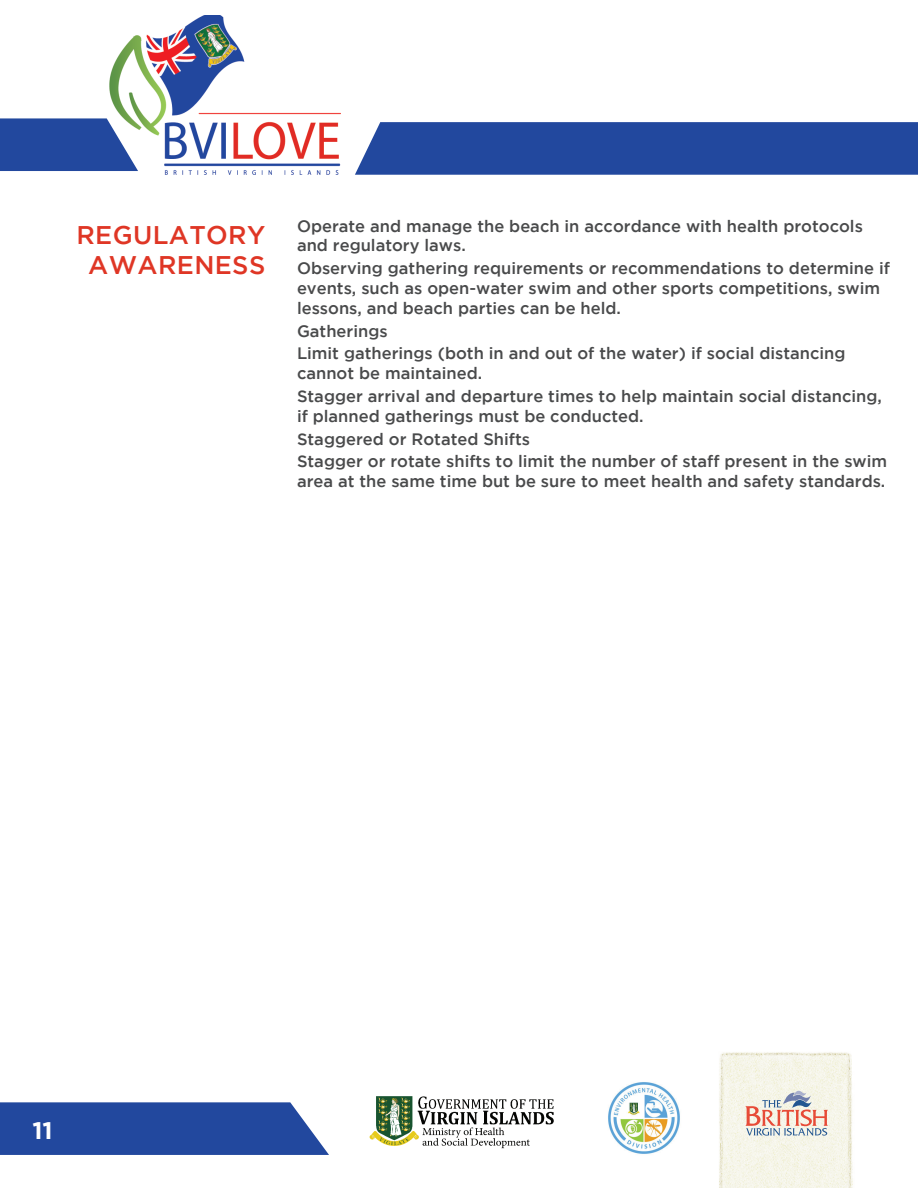
<style>
.page{position:relative;width:918px;height:1188px;background:#fff}
.page>*{position:absolute;margin:0;border:0;box-sizing:border-box;transform-origin:0 0}
.t1{font:500 25.5px/30.6px "Gotham";letter-spacing:.015em;color:#df3625;text-align:center}
.t2{font:700 24px "Gotham";color:#fff}
.t3{font:500 16.5px/19.8px "Gotham";color:#494a4b}
</style>
<div class="page">
<img style="left:109px;top:15px;width:232px;height:159px">
<svg style="left:0;top:118px;width:138px;height:53px;background:#3b5da7"></svg>
<div style="left:355px;top:122px;width:563px;height:53px;background:#22489e"></div>
<svg style="left:0;top:1102px;width:329px;height:53px;background:#3054a4"></svg>
<img style="left:719px;top:1052px;width:134px;height:136px">
<svg style="left:745px;top:1091px;width:83px;height:45px;background:#dbc8c2"></svg>
<img style="left:369px;top:1096px;width:185px;height:53px">
<img style="left:608px;top:1082px;width:72px;height:72px">
<p class="t1" style="left:76px;top:219px;width:190px">REGULATORY<br>AWARENESS</p>
<p class="t3" style="left:297px;top:216px;width:567px">Operate and manage the beach in accordance with health protocols and regulatory laws.</p>
<p class="t3" style="left:297px;top:258px;width:595px">Observing gathering requirements or recommendations to determine if events, such as open-water swim and other sports competitions, swim lessons, and beach parties can be held.</p>
<p class="t3" style="left:297px;top:321px;width:92px">Gatherings</p>
<p class="t3" style="left:297px;top:343px;width:550px">Limit gatherings (both in and out of the water) if social distancing cannot be maintained.</p>
<p class="t3" style="left:297px;top:386px;width:586px">Stagger arrival and departure times to help maintain social distancing, if planned gatherings must be conducted.</p>
<p class="t3" style="left:297px;top:429px;width:235px">Staggered or Rotated Shifts</p>
<p class="t3" style="left:297px;top:451px;width:592px">Stagger or rotate shifts to limit the number of staff present in the swim area at the same time but be sure to meet health and safety standards.</p>
<h2 class="t2" style="left:32px;top:1116px;width:22px">11</h2>
</div>
